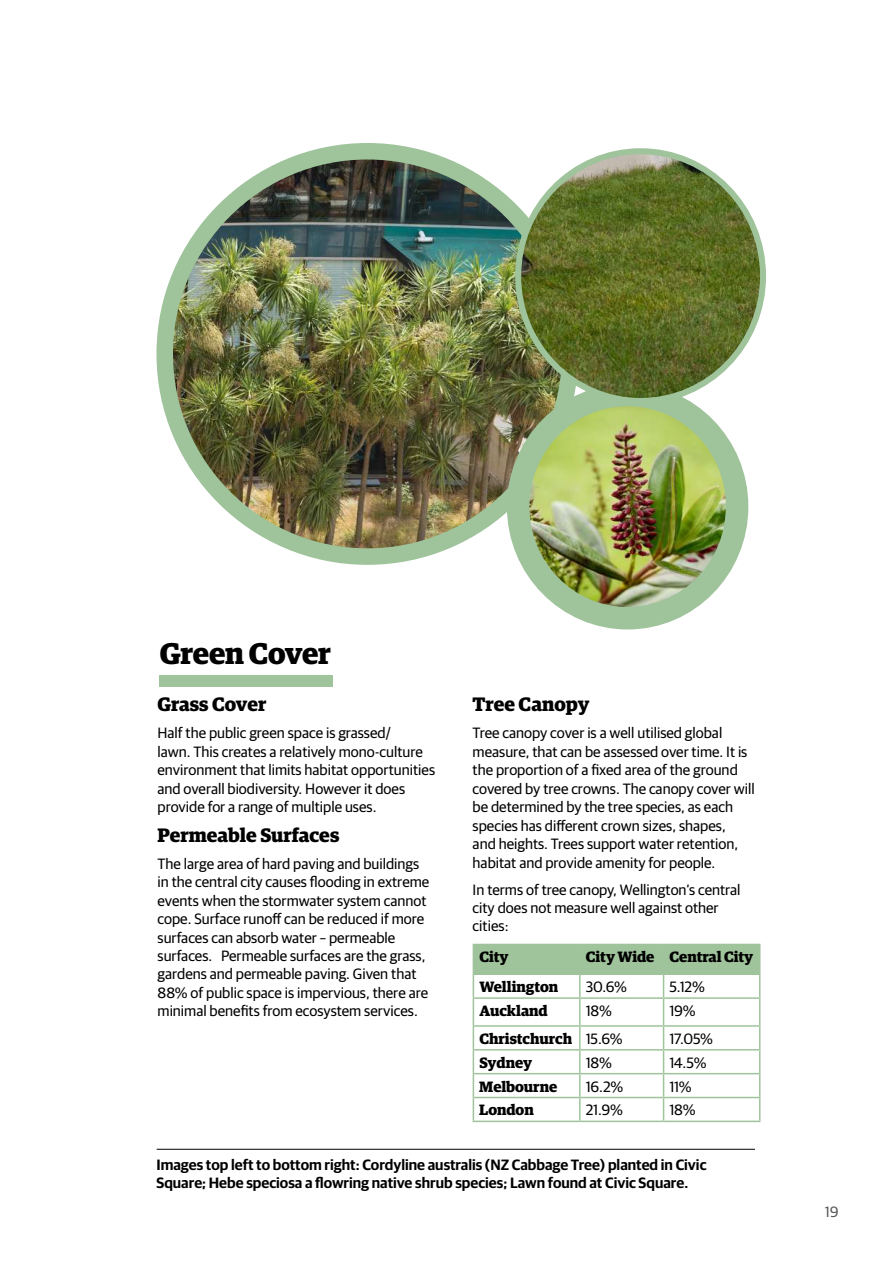
<style>
.page{position:relative;width:893px;height:1263px;background:#fff}
.page>*{position:absolute;margin:0;border:0;box-sizing:border-box;transform-origin:0 0}
.t1{font:700 30px "Guardian Egyp";letter-spacing:-.01em;color:#000}
.t2{font:700 19.5px "Guardian Egyp";color:#000}
.t3{font:15px/18.5px "Guardian Sans";color:#000}
.t4{font:600 15px/18.5px "Guardian Sans";color:#000}
.t5{font:700 15px "Guardian Egyp";letter-spacing:-.005em;color:#000}
.t6{font:15px "Guardian Sans";color:#58595b}
.s1{font-family:"Guardian Sans";font-weight:400}
</style>
<div class="page">
<svg style="left:473px;top:944px;width:287px;height:176px"></svg>
<hr style="left:473px;top:1120px;width:107px;height:2px;background:#9fc39b">
<hr style="left:580px;top:1120px;width:84px;height:2px;background:#9fc39b">
<hr style="left:664px;top:1120px;width:96px;height:2px;background:#9fc39b">
<img style="left:165px;top:151px;width:405px;height:406px;border-radius:203px">
<div style="left:156px;top:143px;width:422px;height:422px;border:16px solid #9fc39b;border-radius:50%"></div>
<img style="left:518px;top:401px;width:219px;height:217px">
<div style="left:507px;top:384px;width:241px;height:245px;border:22px solid #9fc39b;border-radius:50%"></div>
<img style="left:518px;top:152px;width:245px;height:249px">
<div style="left:515px;top:148px;width:251px;height:256px;border:6px solid #9fc39b;border-radius:50%"></div>
<div style="left:160px;top:675px;width:173px;height:12px;background:#9fc39b"></div>
<hr style="left:157px;top:1149px;width:598px;height:1px;background:#000">
<h1 class="t1" style="left:160px;top:631px;width:173px">Green Cover</h1>
<h2 class="t2" style="left:158px;top:690px;width:110px">Grass Cover</h2>
<p class="t3" style="left:158px;top:723px;width:279px">Half the public green space is grassed/<br>lawn. This creates a relatively mono-culture environment that limits habitat opportunities and overall biodiversity. However it does provide for a range of multiple uses.</p>
<h2 class="t2" style="left:158px;top:820px;width:183px">Permeable Surfaces</h2>
<p class="t3" style="left:158px;top:853px;width:273px">The large area of hard paving and buildings in the central city causes flooding in extreme events when the stormwater system cannot cope. Surface runoff can be reduced if more surfaces can absorb water – permeable surfaces. Permeable surfaces are the grass, gardens and permeable paving. Given that 88% of public space is impervious, there are minimal benefits from ecosystem services.</p>
<h2 class="t2" style="left:473px;top:690px;width:118px">Tree Canopy</h2>
<p class="t3" style="left:473px;top:723px;width:284px">Tree canopy cover is a well utilised global measure, that can be assessed over time. It is the proportion of a fixed area of the ground covered by tree crowns. The canopy cover will be determined by the tree species, as each species has different crown sizes, shapes,<br>and heights. Trees support water retention, habitat and provide amenity for people.</p>
<p class="t3" style="left:473px;top:879px;width:269px">In terms of tree canopy, Wellington’s central city does not measure well against other cities:</p>
<p class="t5" style="left:479px;top:945px;width:31px">City</p>
<p class="t5" style="left:586px;top:945px;width:169px">City Wide Central City</p>
<p class="t5" style="left:479px;top:975px;width:80px">Wellington</p>
<p class="t3" style="left:586px;top:976px;width:43px">30.6%</p>
<p class="t3" style="left:669px;top:976px;width:37px">5.12%</p>
<p class="t5" style="left:479px;top:999px;width:70px">Auckland</p>
<p class="t3" style="left:586px;top:1000px;width:28px">18%</p>
<p class="t3" style="left:669px;top:1000px;width:28px">19%</p>
<p class="t5" style="left:479px;top:1027px;width:145px">Christchurch <span class="s1">15.6%</span></p>
<p class="t3" style="left:669px;top:1028px;width:45px">17.05%</p>
<p class="t5" style="left:479px;top:1051px;width:54px">Sydney</p>
<p class="t3" style="left:586px;top:1052px;width:28px">18%</p>
<p class="t3" style="left:669px;top:1052px;width:39px">14.5%</p>
<p class="t5" style="left:479px;top:1075px;width:79px">Melbourne</p>
<p class="t3" style="left:586px;top:1076px;width:39px">16.2%</p>
<p class="t3" style="left:669px;top:1076px;width:24px">11%</p>
<p class="t5" style="left:479px;top:1099px;width:56px">London</p>
<p class="t3" style="left:586px;top:1100px;width:39px">21.9%</p>
<p class="t3" style="left:669px;top:1100px;width:28px">18%</p>
<p class="t4" style="left:156px;top:1154px;width:552px">Images top left to bottom right: Cordyline australis (NZ Cabbage Tree) planted in Civic<br>Square; Hebe speciosa a flowring native shrub species; Lawn found at Civic Square.</p>
<p class="t6" style="left:825px;top:1201px;width:15px">19</p>
</div>
